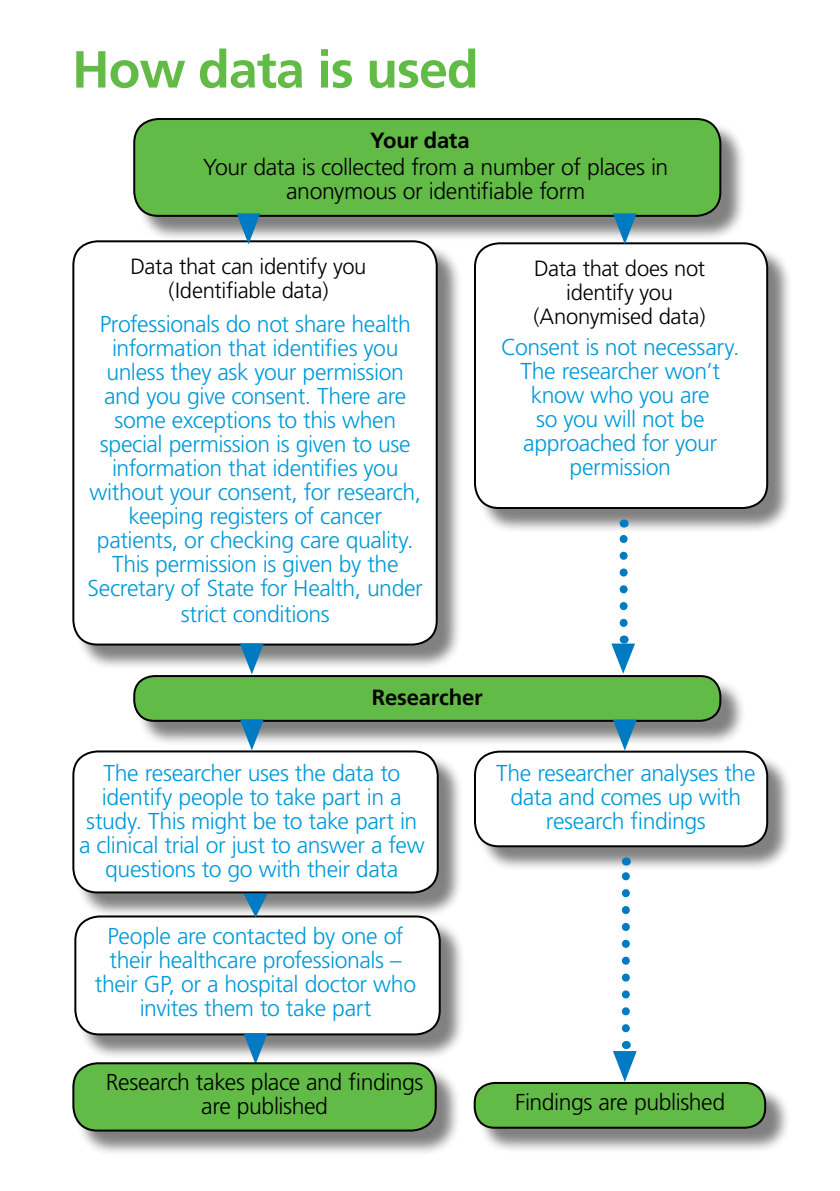
<style>
.page{position:relative;width:840px;height:1191px;background:#fff}
.page>*{position:absolute;margin:0;border:0;box-sizing:border-box;transform-origin:0 0}
.t1{font:700 52px "Frutiger";letter-spacing:-.02em;color:#62bb46}
.t2{font:300 23px/24px "Frutiger";letter-spacing:-.02em;color:#0099d8;text-align:center}
.t3{font:300 23px/24px "Frutiger";letter-spacing:-.02em;color:#000;text-align:center}
.t4{font:300 22px/24px "Frutiger";letter-spacing:-.015em;color:#000;text-align:center}
.t5{font:700 22px "Frutiger";letter-spacing:-.01em;color:#000}
</style>
<div class="page">
<div style="left:136px;top:678px;width:609px;height:68px;background:#000;opacity:.5"></div>
<div style="left:134px;top:676px;width:586px;height:45px;background:#62bb46;border-radius:20px"></div>
<div style="left:133px;top:675px;width:588px;height:47px;border:2px solid #000;border-radius:20px"></div>
<div style="left:136px;top:121px;width:609px;height:121px;background:#000;opacity:.5"></div>
<div style="left:134px;top:119px;width:586px;height:97px;background:#62bb46;border-radius:24px"></div>
<div style="left:133px;top:118px;width:588px;height:99px;border:2px solid #000;border-radius:24px"></div>
<div style="left:75px;top:243px;width:387px;height:427px;background:#000;opacity:.5"></div>
<div style="left:73px;top:241px;width:363px;height:403px;background:#fff;border-radius:24px"></div>
<div style="left:72px;top:240px;width:365px;height:405px;border:2px solid #000;border-radius:24px"></div>
<div style="left:476px;top:245px;width:317px;height:289px;background:#000;opacity:.5"></div>
<div style="left:474px;top:243px;width:292px;height:265px;background:#fff;border-radius:24px"></div>
<div style="left:473px;top:242px;width:294px;height:267px;border:2px solid #000;border-radius:24px"></div>
<div style="left:75px;top:753px;width:388px;height:165px;background:#000;opacity:.5"></div>
<div style="left:73px;top:751px;width:364px;height:141px;background:#fff;border-radius:24px"></div>
<div style="left:72px;top:750px;width:366px;height:143px;border:2px solid #000;border-radius:24px"></div>
<div style="left:77px;top:918px;width:388px;height:142px;background:#000;opacity:.5"></div>
<div style="left:75px;top:916px;width:364px;height:118px;background:#fff;border-radius:24px"></div>
<div style="left:74px;top:915px;width:366px;height:120px;border:2px solid #000;border-radius:24px"></div>
<div style="left:476px;top:753px;width:317px;height:119px;background:#000;opacity:.5"></div>
<div style="left:474px;top:751px;width:292px;height:95px;background:#fff;border-radius:24px"></div>
<div style="left:473px;top:750px;width:294px;height:97px;border:2px solid #000;border-radius:24px"></div>
<svg style="left:611px;top:635px;width:23px;height:38px"></svg>
<svg style="left:619px;top:519px;width:8px;height:104px"></svg>
<svg style="left:243px;top:893px;width:24px;height:24px"></svg>
<svg style="left:243px;top:1033px;width:24px;height:29px"></svg>
<svg style="left:613px;top:1041px;width:23px;height:41px"></svg>
<svg style="left:621px;top:857px;width:8px;height:171px"></svg>
<svg style="left:240px;top:719px;width:23px;height:31px"></svg>
<svg style="left:612px;top:719px;width:24px;height:31px"></svg>
<svg style="left:240px;top:643px;width:23px;height:31px"></svg>
<div style="left:75px;top:1065px;width:386px;height:91px;background:#000;opacity:.5"></div>
<div style="left:73px;top:1063px;width:362px;height:67px;background:#62bb46;border-radius:24px"></div>
<div style="left:72px;top:1062px;width:364px;height:69px;border:2px solid #000;border-radius:24px"></div>
<div style="left:476px;top:1085px;width:314px;height:68px;background:#000;opacity:.5"></div>
<div style="left:474px;top:1083px;width:290px;height:44px;background:#62bb46;border-radius:20px"></div>
<div style="left:473px;top:1082px;width:292px;height:46px;border:2px solid #000;border-radius:20px"></div>
<svg style="left:236px;top:213px;width:24px;height:31px"></svg>
<svg style="left:612px;top:213px;width:24px;height:31px"></svg>
<h1 class="t1" style="left:72px;top:39px;width:408px">How data is used</h1>
<p class="t5" style="left:370px;top:127px;width:101px">Your data</p>
<p class="t3" style="left:203px;top:155px;width:466px">Your data is collected from a number of places in anonymous or identifiable form</p>
<p class="t4" style="left:130px;top:254px;width:237px">Data that can identify you (Identifiable data)</p>
<p class="t2" style="left:87px;top:312px;width:337px">Professionals do not share health information that identifies you unless they ask your permission and you give consent. There are some exceptions to this when special permission is given to use information that identifies you without your consent, for research, keeping registers of cancer patients, or checking care quality.<br>This permission is given by the<br>Secretary of State for Health, under strict conditions</p>
<p class="t4" style="left:533px;top:256px;width:173px">Data that does not identify you (Anonymised data)</p>
<p class="t2" style="left:500px;top:335px;width:240px">Consent is not necessary.<br>The researcher won’t know who you are<br>so you will not be approached for your permission</p>
<p class="t5" style="left:371px;top:684px;width:112px">Researcher</p>
<p class="t2" style="left:79px;top:761px;width:347px">The researcher uses the data to identify people to take part in a study. This might be to take part in a clinical trial or just to answer a few questions to go with their data</p>
<p class="t2" style="left:95px;top:924px;width:322px">People are contacted by one of their healthcare professionals – their GP, or a hospital doctor who invites them to take part</p>
<p class="t3" style="left:106px;top:1070px;width:319px">Research takes place and findings are published</p>
<p class="t2" style="left:496px;top:761px;width:261px">The researcher analyses the data and comes up with research findings</p>
<p class="t3" style="left:515px;top:1090px;width:211px">Findings are published</p>
</div>
